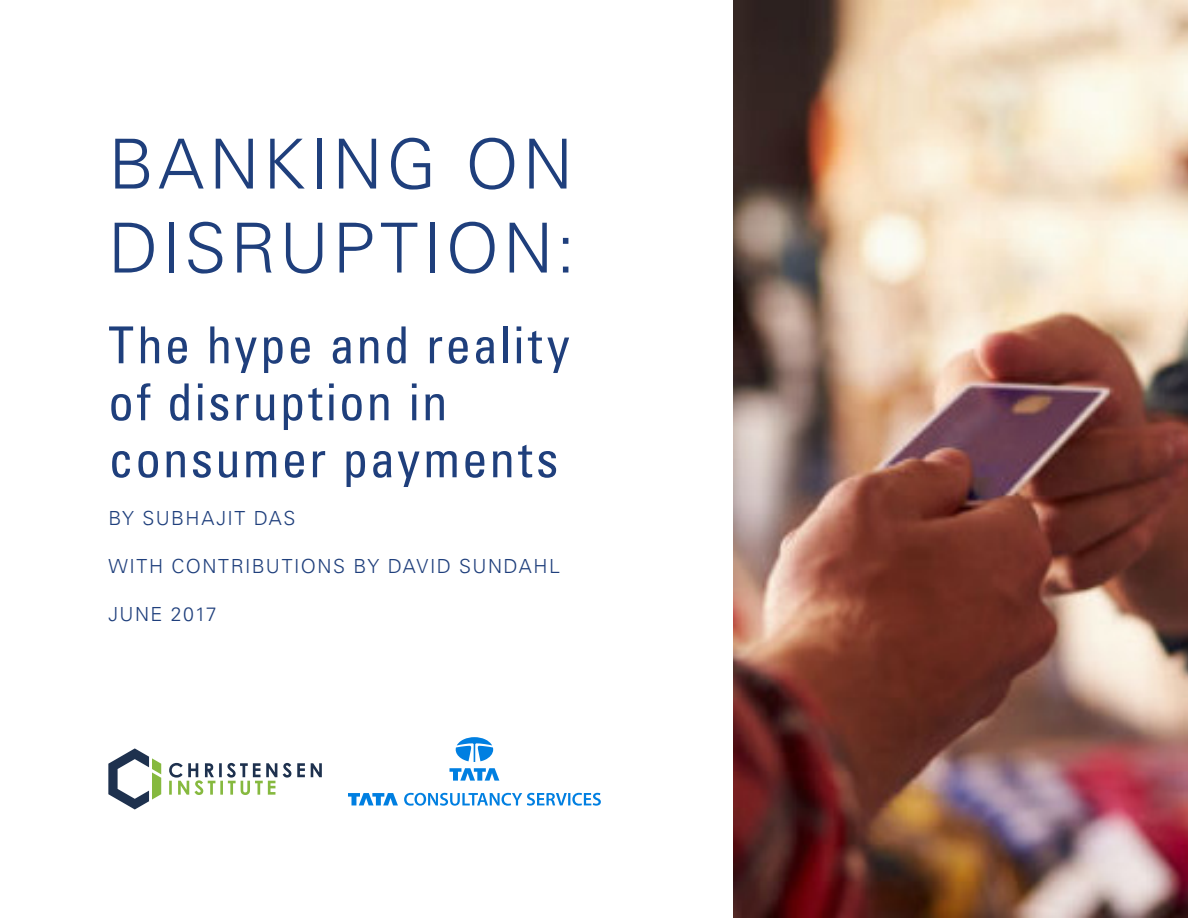
<style>
.page{position:relative;width:1188px;height:918px;background:#fff}
.page>*{position:absolute;margin:0;border:0;box-sizing:border-box;transform-origin:0 0}
.Cover_Headline{font:300 69px/84px "Univers LT";letter-spacing:.055em;color:#1f3f7c}
.Cover_Subhead{font:condensed 51px/57px "Univers LT Pro";letter-spacing:.04em;color:#1f3f7c}
.Cover_-_Author{font:300 19.5px "Univers LT";letter-spacing:.075em;color:#1f3f7c}
</style>
<div class="page">
<img style="left:734px;top:0;width:453px;height:918px">
<svg style="left:169px;top:763px;width:153px;height:32px"></svg>
<svg style="left:108px;top:748px;width:53px;height:61px"></svg>
<svg style="left:348px;top:737px;width:253px;height:69px"></svg>
<p class="Cover_Headline" style="left:108px;top:122px;width:468px">BANKING ON<br>DISRUPTION:</p>
<p class="Cover_Subhead" style="left:108px;top:316px;width:463px">The hype and reality of disruption in consumer payments</p>
<p class="Cover_-_Author" style="left:108px;top:507px;width:189px">BY SUBHAJIT DAS</p>
<p class="Cover_-_Author" style="left:108px;top:555px;width:453px">WITH CONTRIBUTIONS BY DAVID SUNDAHL</p>
<p class="Cover_-_Author" style="left:108px;top:603px;width:110px">JUNE 2017</p>
</div>
